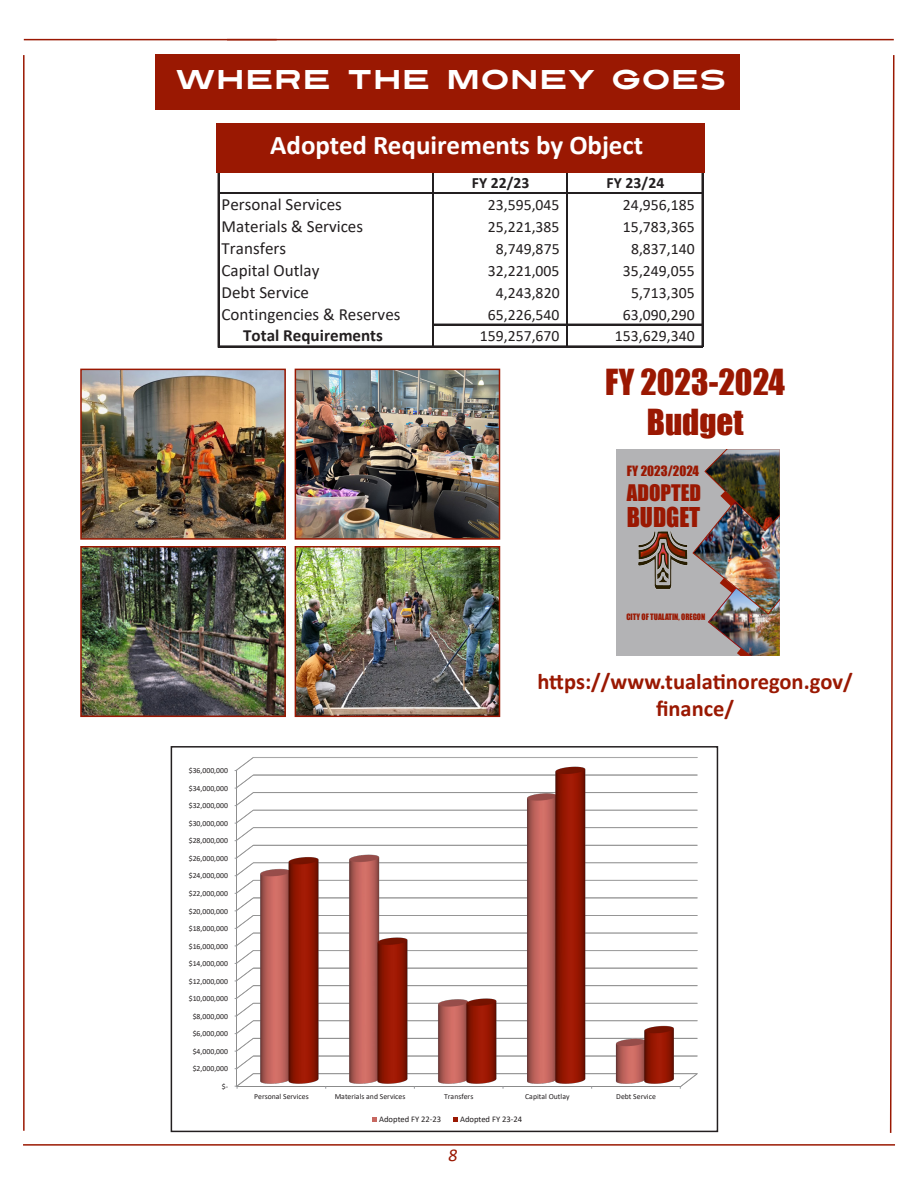
<style>
.page{position:relative;width:918px;height:1188px;background:#fff}
.page>*{position:absolute;margin:0;border:0;box-sizing:border-box;transform-origin:0 0}
.t1{font:33px "Impact";color:#9a1802}
.t2{font:700 27px "Calibri";color:#fff}
.t3{font:27px "Turnpike";color:#fff}
.t4{font:25.2px "Impact";color:#9a1802;scale:.95 1}
.t5{font:700 22.5px/27px "Calibri";color:#9a1802;text-align:center}
.t6{font:21px "Impact";color:#9a1802}
.t7{font:18px "Calibri";color:#9a1802}
.t8{font:17.1px "Calibri";color:#231f20}
.t9{font:700 17.1px "Calibri";color:#231f20}
.t10{font:15.75px "Calibri";letter-spacing:.005em;color:#231f20}
.t11{font:700 15.75px "Calibri";letter-spacing:.005em;color:#231f20}
.t12{font:13.05px "Impact";color:#9a1802}
.t13{font:8.55px "Calibri";color:#231f20}
.t14{font:8.1px "Impact";color:#9a1802;scale:.95 1}
.t15{font:7.8px "Calibri";color:#231f20}
</style>
<div class="page">
<hr style="left:24px;top:39px;width:870px;height:1px;background:#9a1802">
<hr style="left:23px;top:55px;width:2px;height:1076px;background:#9a1802">
<hr style="left:23px;top:1144px;width:872px;height:2px;background:#9a1802">
<svg style="left:889px;top:55px;width:6px;height:1078px"></svg>
<div style="left:156px;top:54px;width:584px;height:55px;background:#9a1802"></div>
<hr style="left:218px;top:171px;width:1px;height:176px;background:#231f20">
<hr style="left:432px;top:172px;width:2px;height:175px;background:#231f20">
<hr style="left:566px;top:172px;width:1px;height:175px;background:#231f20">
<hr style="left:567px;top:172px;width:1px;height:175px;background:#231f20">
<hr style="left:702px;top:172px;width:1px;height:175px;background:#231f20">
<hr style="left:219px;top:193px;width:484px;height:1px;background:#231f20">
<hr style="left:434px;top:324px;width:269px;height:1px;background:#231f20">
<hr style="left:219px;top:346px;width:484px;height:1px;background:#231f20">
<img style="left:236px;top:757px;width:462px;height:331px">
<svg style="left:372px;top:1117px;width:5px;height:5px"></svg>
<svg style="left:453px;top:1117px;width:5px;height:5px"></svg>
<div style="left:171px;top:746px;width:547px;height:386px;border:2px solid #231f20"></div>
<div style="left:217px;top:123px;width:488px;height:49px;background:#9a1802"></div>
<div style="left:617px;top:450px;width:163px;height:206px;background:#b3b3b5"></div>
<img style="left:638px;top:531px;width:55px;height:58px">
<img style="left:693px;top:450px;width:87px;height:206px">
<img style="left:83px;top:372px;width:200px;height:165px">
<div style="left:80px;top:369px;width:206px;height:171px;border:2px solid #9a1802"></div>
<img style="left:83px;top:549px;width:200px;height:165px">
<div style="left:80px;top:546px;width:206px;height:171px;border:2px solid #9a1802"></div>
<img style="left:298px;top:372px;width:199px;height:165px">
<div style="left:295px;top:369px;width:205px;height:171px;border:2px solid #9a1802"></div>
<img style="left:298px;top:549px;width:199px;height:165px">
<div style="left:295px;top:546px;width:205px;height:171px;border:2px solid #9a1802"></div>
<p class="t3" style="left:175px;top:60px;width:553px">WHERE THE MONEY GOES</p>
<p class="t2" style="left:270px;top:126px;width:375px">Adopted Requirements by Object</p>
<p class="t11" style="left:472px;top:172px;width:59px">FY 22/23</p>
<p class="t11" style="left:607px;top:172px;width:59px">FY 23/24</p>
<p class="t8" style="left:222px;top:193px;width:122px">Personal Services</p>
<p class="t10" style="left:488px;top:194px;width:73px">23,595,045</p>
<p class="t10" style="left:623px;top:194px;width:73px">24,956,185</p>
<p class="t8" style="left:222px;top:215px;width:143px">Materials &amp; Services</p>
<p class="t10" style="left:488px;top:216px;width:73px">25,221,385</p>
<p class="t10" style="left:623px;top:216px;width:73px">15,783,365</p>
<p class="t8" style="left:222px;top:236px;width:66px">Transfers</p>
<p class="t10" style="left:496px;top:238px;width:65px">8,749,875</p>
<p class="t10" style="left:631px;top:238px;width:65px">8,837,140</p>
<p class="t8" style="left:222px;top:258px;width:99px">Capital Outlay</p>
<p class="t10" style="left:488px;top:260px;width:73px">32,221,005</p>
<p class="t10" style="left:623px;top:260px;width:73px">35,249,055</p>
<p class="t8" style="left:222px;top:280px;width:89px">Debt Service</p>
<p class="t10" style="left:496px;top:281px;width:65px">4,243,820</p>
<p class="t10" style="left:631px;top:281px;width:65px">5,713,305</p>
<p class="t8" style="left:222px;top:302px;width:181px">Contingencies &amp; Reserves</p>
<p class="t10" style="left:488px;top:303px;width:73px">65,226,540</p>
<p class="t10" style="left:623px;top:303px;width:73px">63,090,290</p>
<p class="t9" style="left:243px;top:324px;width:141px">Total Requirements</p>
<p class="t10" style="left:480px;top:325px;width:81px">159,257,670</p>
<p class="t10" style="left:615px;top:325px;width:81px">153,629,340</p>
<p class="t1" style="left:605px;top:357px;width:181px">FY 2023-2024</p>
<p class="t1" style="left:647px;top:397px;width:98px">Budget</p>
<p class="t12" style="left:627px;top:460px;width:74px">FY 2023/2024</p>
<p class="t6" style="left:627px;top:476px;width:76px">ADOPTED</p>
<p class="t4" style="left:627px;top:497px;width:79px">BUDGET</p>
<p class="t14" style="left:626px;top:610px;width:85px">CITY OF TUALATIN, OREGON</p>
<p class="t15" style="left:189px;top:765px;width:41px">$36,000,000</p>
<p class="t15" style="left:189px;top:783px;width:41px">$34,000,000</p>
<p class="t15" style="left:189px;top:800px;width:41px">$32,000,000</p>
<p class="t15" style="left:189px;top:818px;width:41px">$30,000,000</p>
<p class="t15" style="left:189px;top:835px;width:41px">$28,000,000</p>
<p class="t15" style="left:189px;top:853px;width:41px">$26,000,000</p>
<p class="t15" style="left:189px;top:870px;width:41px">$24,000,000</p>
<p class="t15" style="left:189px;top:888px;width:41px">$22,000,000</p>
<p class="t15" style="left:189px;top:906px;width:41px">$20,000,000</p>
<p class="t15" style="left:189px;top:923px;width:41px">$18,000,000</p>
<p class="t15" style="left:189px;top:941px;width:41px">$16,000,000</p>
<p class="t15" style="left:189px;top:958px;width:41px">$14,000,000</p>
<p class="t15" style="left:189px;top:976px;width:41px">$12,000,000</p>
<p class="t15" style="left:189px;top:993px;width:41px">$10,000,000</p>
<p class="t15" style="left:193px;top:1011px;width:37px">$8,000,000</p>
<p class="t15" style="left:193px;top:1028px;width:37px">$6,000,000</p>
<p class="t15" style="left:193px;top:1046px;width:37px">$4,000,000</p>
<p class="t15" style="left:193px;top:1063px;width:37px">$2,000,000</p>
<p class="t15" style="left:222px;top:1081px;width:8px">$-</p>
<p class="t5" style="left:537px;top:667px;width:317px">https://www.tualatinoregon.gov/ finance/</p>
<p class="t15" style="left:254px;top:1091px;width:56px">Personal Services</p>
<p class="t15" style="left:335px;top:1091px;width:72px">Materials and Services</p>
<p class="t15" style="left:444px;top:1091px;width:31px">Transfers</p>
<p class="t15" style="left:525px;top:1091px;width:46px">Capital Outlay</p>
<p class="t15" style="left:616px;top:1091px;width:41px">Debt Service</p>
<p class="t13" style="left:379px;top:1113px;width:63px">Adopted FY 22-23</p>
<p class="t13" style="left:460px;top:1113px;width:63px">Adopted FY 23-24</p>
<h3 class="t7" style="left:448px;top:1143px;width:14px">8</h3>
</div>
